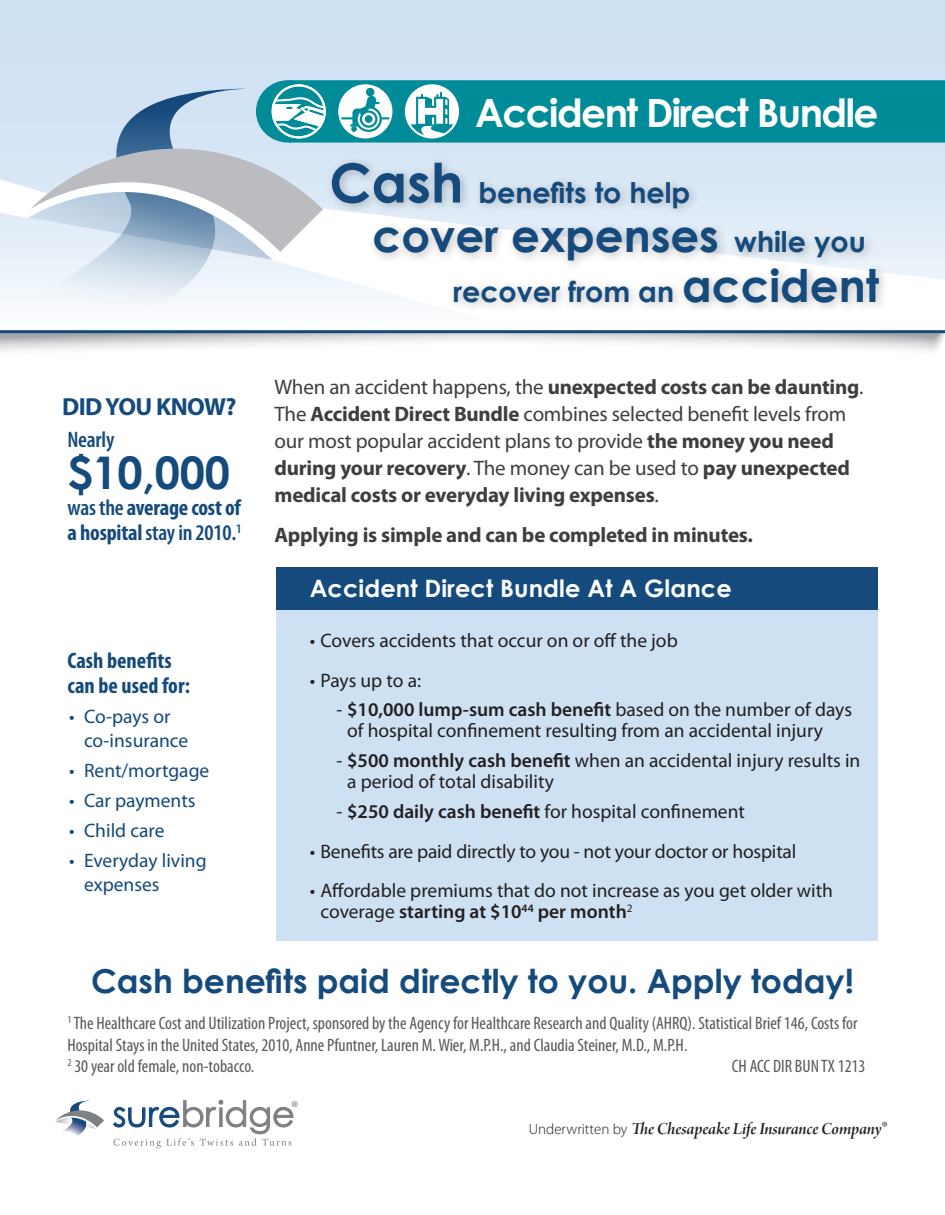
<style>
.page{position:relative;width:945px;height:1215px;background:#fff}
.page>*{position:absolute;margin:0;border:0;box-sizing:border-box;transform-origin:0 0}
.body{font:700 45px "Century Gothic";color:#144a7c}
.t1{font:700 39px "Century Gothic";letter-spacing:-.04em;color:#fff}
.t2{font:700 33px "Century Gothic";color:#144a7c}
.t3{font:700 28.5px "Century Gothic";color:#144a7c}
.body-2{font:700 24.75px "Myriad Pro";letter-spacing:-.025em;color:#144a7c}
.t4{font:700 24px "Century Gothic";letter-spacing:.005em;color:#fff}
.body-3{font:700 condensed 22.5px/25.5px "Myriad Pro";color:#144a7c}
.body-4{font:600 condensed 22.5px "Myriad Pro";letter-spacing:-.01em;color:#144a7c}
.t5{font:700 21px/27px "Myriad Pro";letter-spacing:-.01em;color:#3e3e3f}
.t6{font:19.5px/21px "Myriad Pro";color:#231f20}
.t7{font:19.5px/23.4px "Myriad Pro";color:#144a7c}
.t8{font:condensed 18px/21.6px "Myriad Pro";color:#57585a}
.t9{font:18px "Arno Pro Smbd Italic Display";letter-spacing:-.005em;color:#231f20}
.s1{font-weight:600}
.s2{font-size:54px}
.s3{font-size:28.5px}
.s4{font-size:45px}
.s5{font-weight:400}
.s6{font-family:"Myriad Pro";font-weight:300;font-size:15px}
</style>
<div class="page">
<svg style="left:0;top:333px;width:945px;height:19px"></svg>
<svg style="left:0;top:0;width:945px;height:333px;background:#cddff0"></svg>
<svg style="left:55px;top:1101px;width:49px;height:35px"></svg>
<svg style="left:113px;top:1100px;width:185px;height:48px"></svg>
<div style="left:276px;top:567px;width:602px;height:43px;background:#144a7c"></div>
<div style="left:276px;top:610px;width:602px;height:331px;background:#cee1f3"></div>
<svg style="left:19px;top:260px;width:237px;height:45px;fill:#ecf3fa"></svg>
<svg style="left:272px;top:260px;width:673px;height:69px"></svg>
<div style="left:326px;top:157px;width:565px;height:156px;background:#231f20;opacity:.28"></div>
<svg style="left:0;top:80px;width:945px;height:180px;background:#a4ccd8"></svg>
<div style="left:366px;top:88px;width:8px;height:8px;background:#008b98;border-radius:50%"></div>
<p class="body-2" style="left:62px;top:390px;width:176px">DID YOU KNOW?</p>
<p class="body-4" style="left:68px;top:428px;width:48px">Nearly</p>
<p class="body" style="left:68px;top:439px;width:164px">$10,000</p>
<p class="body-3" style="left:68px;top:494px;width:175px"><span class="s1">was the</span> average cost of a hospital <span class="s1">stay in 2010.</span><sup>1</sup></p>
<p class="body-3" style="left:68px;top:647px;width:124px">Cash benefits can be used for:</p>
<p class="t7" style="left:84px;top:705px;width:106px;text-indent:-15px">• Co-pays or co-insurance</p>
<p class="t7" style="left:69px;top:758px;width:142px">• Rent/mortgage</p>
<p class="t7" style="left:69px;top:788px;width:128px">• Car payments</p>
<p class="t7" style="left:69px;top:819px;width:97px">• Child care</p>
<p class="t7" style="left:84px;top:849px;width:124px;text-indent:-15px">• Everyday living expenses</p>
<p class="t1" style="left:475px;top:83px;width:405px">Accident Direct Bundle</p>
<p class="t3" style="left:329px;top:171px;width:363px"><span class="s2">Cash</span> benefits to help</p>
<p class="body" style="left:373px;top:202px;width:495px">cover expenses <span class="s3">while you</span></p>
<p class="t3" style="left:453px;top:270px;width:428px">recover from an <span class="s4">accident</span></p>
<p class="t5" style="left:274px;top:372px;width:591px"><span class="s5">When an accident happens, the</span> unexpected costs can be daunting<span class="s5">.<br>The</span> Accident Direct Bundle <span class="s5">combines selected benefit levels from our most popular accident plans to provide</span> the money you need during your recovery<span class="s5">. The money can be used to</span> pay unexpected medical costs or everyday living expenses<span class="s5">.</span></p>
<p class="t5" style="left:274px;top:521px;width:480px">Applying is simple and can be completed in minutes.</p>
<p class="t4" style="left:310px;top:570px;width:424px">Accident Direct Bundle At A Glance</p>
<p class="t6" style="left:310px;top:630px;width:370px">• Covers accidents that occur on or off the job</p>
<p class="t6" style="left:310px;top:669px;width:113px">• Pays up to a:</p>
<p class="t6" style="left:347px;top:699px;width:506px;text-indent:-11px">- <span class="s1">$10,000 lump-sum cash benefit</span> based on the number of days of hospital confinement resulting from an accidental injury</p>
<p class="t6" style="left:347px;top:750px;width:515px;text-indent:-11px">- <span class="s1">$500 monthly cash benefit</span> when an accidental injury results in a period of total disability</p>
<p class="t6" style="left:336px;top:800px;width:410px">- <span class="s1">$250 daily cash benefit</span> for hospital confinement</p>
<p class="t6" style="left:310px;top:840px;width:488px">• Benefits are paid directly to you - not your doctor or hospital</p>
<p class="t6" style="left:320px;top:880px;width:514px;text-indent:-11px">• Affordable premiums that do not increase as you get older with coverage <span class="s1">starting at $10</span><sup>44</sup> <span class="s1">per month</span><sup>2</sup></p>
<p class="t2" style="left:91px;top:956px;width:764px">Cash benefits paid directly to you. Apply today!</p>
<p class="t8" style="left:68px;top:1012px;width:792px"><sup>1</sup> The Healthcare Cost and Utilization Project, sponsored by the Agency for Healthcare Research and Quality (AHRQ). Statistical Brief 146, Costs for<br>Hospital Stays in the United States, 2010, Anne Pfuntner, Lauren M. Wier, M.P.H., and Claudia Steiner, M.D., M.P.H.</p>
<p class="t8" style="left:68px;top:1055px;width:188px"><sup>2</sup> 30 year old female, non-tobacco.</p>
<p class="t8" style="left:732px;top:1055px;width:135px">CH ACC DIR BUN TX 1213</p>
<p class="t9" style="left:529px;top:1118px;width:360px"><span class="s6">Underwritten by</span> The Chesapeake Life Insurance Company<span class="s6">®</span></p>
</div>
